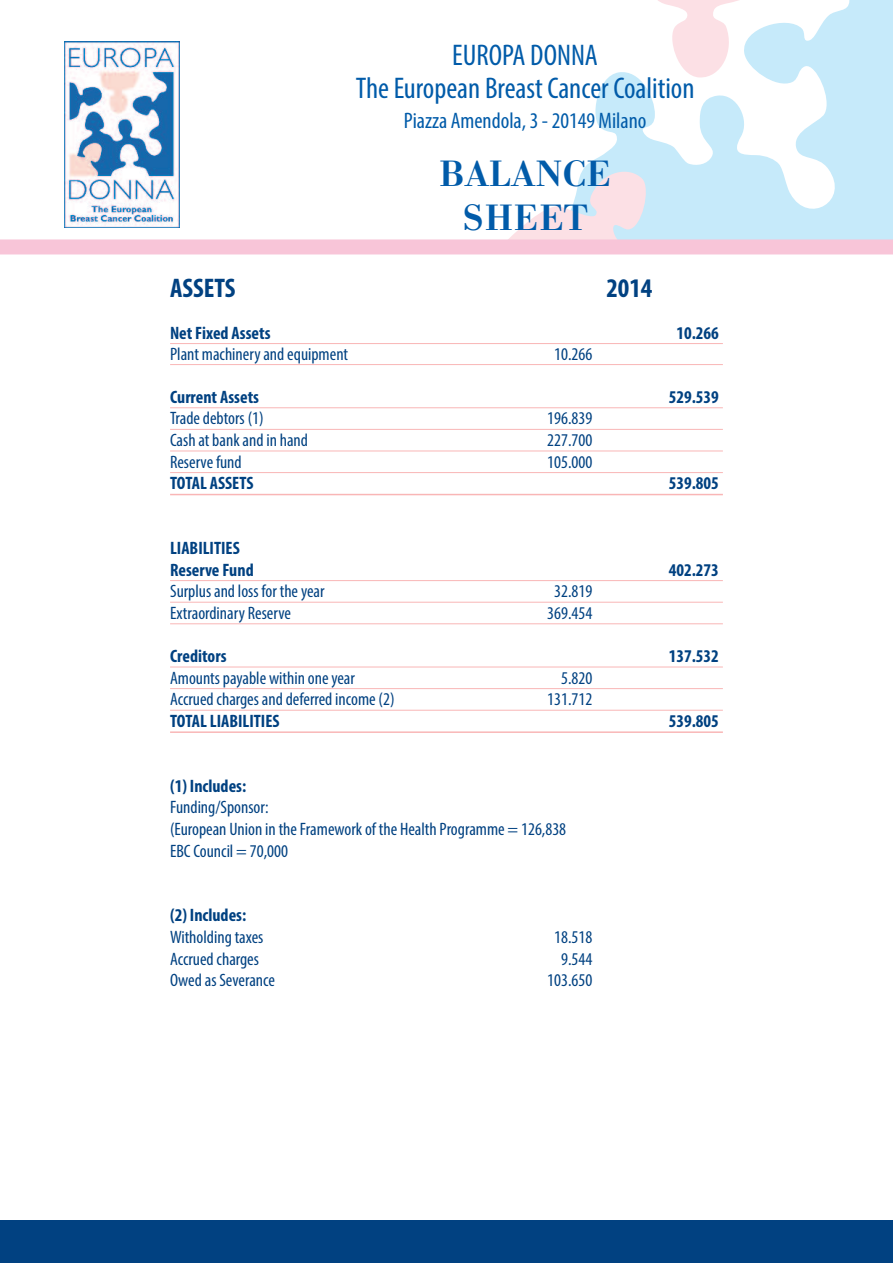
<style>
.page{position:relative;width:893px;height:1263px;background:#fff}
.page>*{position:absolute;margin:0;border:0;box-sizing:border-box;transform-origin:0 0}
.t1{font:500 36px/43.8px "Bodoni BE";letter-spacing:.01em;color:#015ba9;text-align:center}
.t2{font:condensed 30px/33px "Myriad Pro";color:#015ba9;text-align:center}
.t3{font:700 condensed 27px "Myriad Pro";color:#014181}
.t4{font:condensed 22.5px "Myriad Pro";color:#015ba9}
.t5{font:condensed 18px/21.6px "Myriad Pro";color:#014181}
.t6{font:700 condensed 18px/21.6px "Myriad Pro";color:#014181}
</style>
<div class="page">
<svg style="left:586px;top:0;width:307px;height:239px;fill:#c6eafa"></svg>
<svg style="left:643px;top:0;width:122px;height:78px"></svg>
<svg style="left:509px;top:166px;width:142px;height:73px"></svg>
<hr style="left:170px;top:343px;width:553px;height:1px;background:#f9b6b6">
<hr style="left:170px;top:364px;width:553px;height:1px;background:#f9b6b6">
<hr style="left:170px;top:407px;width:553px;height:1px;background:#f9b6b6">
<hr style="left:170px;top:429px;width:553px;height:1px;background:#f9b6b6">
<hr style="left:170px;top:451px;width:553px;height:1px;background:#f9b6b6">
<hr style="left:170px;top:472px;width:553px;height:1px;background:#f9b6b6">
<hr style="left:170px;top:494px;width:553px;height:1px;background:#f9b6b6">
<hr style="left:170px;top:580px;width:553px;height:1px;background:#f9b6b6">
<hr style="left:170px;top:602px;width:553px;height:1px;background:#f9b6b6">
<hr style="left:170px;top:623px;width:553px;height:1px;background:#f9b6b6">
<hr style="left:170px;top:667px;width:553px;height:1px;background:#f9b6b6">
<hr style="left:170px;top:688px;width:553px;height:1px;background:#f9b6b6">
<hr style="left:170px;top:710px;width:553px;height:1px;background:#f9b6b6">
<hr style="left:170px;top:731px;width:553px;height:2px;background:#f9b6b6">
<div style="left:0;top:239px;width:893px;height:15px;background:#f8c5d8"></div>
<div style="left:0;top:1220px;width:893px;height:43px;background:#014181"></div>
<img style="left:64px;top:41px;width:115px;height:186px">
<h2 class="t2" style="left:356px;top:41px;width:340px">EUROPA DONNA<br>The European Breast Cancer Coalition</h2>
<p class="t4" style="left:404px;top:113px;width:244px">Piazza Amendola, 3 - 20149 Milano</p>
<h1 class="t1" style="left:440px;top:156px;width:173px">BALANCE<br>SHEET</h1>
<h3 class="t3" style="left:170px;top:278px;width:67px">ASSETS</h3>
<h3 class="t3" style="left:606px;top:278px;width:48px">2014</h3>
<p class="t6" style="left:170px;top:323px;width:102px">Net Fixed Assets</p>
<p class="t6" style="left:676px;top:323px;width:44px">10.266</p>
<p class="t5" style="left:170px;top:344px;width:180px">Plant machinery and equipment</p>
<p class="t5" style="left:554px;top:344px;width:40px">10.266</p>
<p class="t6" style="left:170px;top:388px;width:91px">Current Assets</p>
<p class="t6" style="left:669px;top:388px;width:52px">529.539</p>
<p class="t5" style="left:170px;top:409px;width:95px">Trade debtors (1)</p>
<p class="t5" style="left:547px;top:409px;width:47px">196.839</p>
<p class="t5" style="left:170px;top:431px;width:140px">Cash at bank and in hand</p>
<p class="t5" style="left:547px;top:431px;width:47px">227.700</p>
<p class="t5" style="left:170px;top:452px;width:73px">Reserve fund</p>
<p class="t5" style="left:547px;top:452px;width:47px">105.000</p>
<p class="t6" style="left:170px;top:474px;width:85px">TOTAL ASSETS</p>
<p class="t6" style="left:669px;top:474px;width:52px">539.805</p>
<p class="t6" style="left:170px;top:539px;width:85px">LIABILITIES<br>Reserve Fund</p>
<p class="t6" style="left:669px;top:560px;width:52px">402.273</p>
<p class="t5" style="left:170px;top:582px;width:156px">Surplus and loss for the year</p>
<p class="t5" style="left:554px;top:582px;width:40px">32.819</p>
<p class="t5" style="left:170px;top:604px;width:122px">Extraordinary Reserve</p>
<p class="t5" style="left:547px;top:604px;width:47px">369.454</p>
<p class="t6" style="left:170px;top:647px;width:58px">Creditors</p>
<p class="t6" style="left:669px;top:647px;width:52px">137.532</p>
<p class="t5" style="left:170px;top:668px;width:186px">Amounts payable within one year</p>
<p class="t5" style="left:561px;top:668px;width:33px">5.820</p>
<p class="t5" style="left:170px;top:690px;width:226px">Accrued charges and deferred income (2)</p>
<p class="t5" style="left:547px;top:690px;width:47px">131.712</p>
<p class="t6" style="left:170px;top:712px;width:111px">TOTAL LIABILITIES</p>
<p class="t6" style="left:669px;top:712px;width:52px">539.805</p>
<p class="t6" style="left:170px;top:776px;width:78px">(1) Includes:</p>
<p class="t5" style="left:170px;top:798px;width:398px">Funding/Sponsor:<br>(European Union in the Framework of the Health Programme = 126,838<br>EBC Council = 70,000</p>
<p class="t6" style="left:170px;top:906px;width:78px">(2) Includes:</p>
<p class="t5" style="left:170px;top:928px;width:95px">Witholding taxes</p>
<p class="t5" style="left:554px;top:928px;width:40px">18.518</p>
<p class="t5" style="left:170px;top:949px;width:90px">Accrued charges</p>
<p class="t5" style="left:561px;top:949px;width:33px">9.544</p>
<p class="t5" style="left:170px;top:971px;width:107px">Owed as Severance</p>
<p class="t5" style="left:547px;top:971px;width:47px">103.650</p>
</div>
